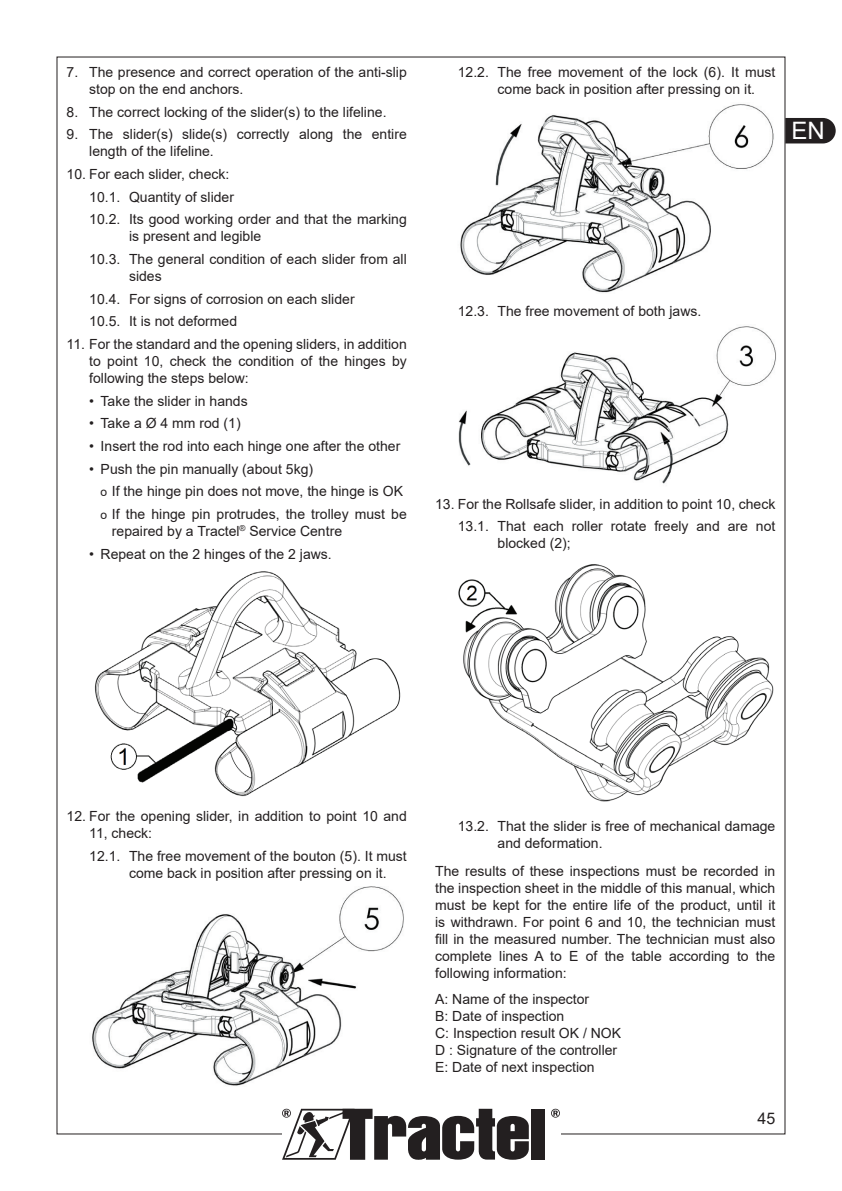
<style>
.page{position:relative;width:842px;height:1191px;background:#fff}
.page>*{position:absolute;margin:0;border:0;box-sizing:border-box;transform-origin:0 0}
.t1{font:24px "Arial";color:#fff}
.t2{font:16px "Arial";color:#231f20}
.t3{font:14px/17px "Arial";color:#231f20}
.s1{font-size:12px}
</style>
<div class="page">
<div style="left:531px;top:1109px;width:13px;height:50px;background:#231f20"></div>
<svg style="left:282px;top:1108px;width:247px;height:51px"></svg>
<svg style="left:551px;top:1108px;width:9px;height:9px"></svg>
<svg style="left:785px;top:118px;width:51px;height:25px"></svg>
<img style="left:95px;top:571px;width:306px;height:226px">
<img style="left:92px;top:886px;width:312px;height:200px">
<img style="left:460px;top:104px;width:314px;height:189px">
<img style="left:458px;top:326px;width:318px;height:158px">
<img style="left:458px;top:564px;width:316px;height:238px">
<p class="t3" style="left:89px;top:63px;width:319px;text-indent:-23px">7. The presence and correct operation of the anti-slip stop on the end anchors.</p>
<p class="t3" style="left:67px;top:103px;width:321px">8. The correct locking of the slider(s) to the lifeline.</p>
<p class="t3" style="left:89px;top:126px;width:319px;text-indent:-23px">9. The slider(s) slide(s) correctly along the entire length of the lifeline.</p>
<p class="t3" style="left:89px;top:162px;width:319px;line-height:22.6px;text-indent:-23px">10. For each slider, check:<br>10.1. Quantity of slider<br>10.2. Its good working order and that the marking</p>
<p class="t3" style="left:89px;top:225px;width:319px;line-height:22.6px;text-indent:40px">is present and legible<br>10.3. The general condition of each slider from all</p>
<p class="t3" style="left:89px;top:264px;width:267px;line-height:22.6px;text-indent:40px">sides<br>10.4. For signs of corrosion on each slider<br>10.5. It is not deformed</p>
<p class="t3" style="left:89px;top:335px;width:319px;text-align:justify;text-indent:-23px">11. For the standard and the opening sliders, in addition to point 10, check the condition of the hinges by following the steps below:</p>
<p class="t3" style="left:89px;top:392px;width:160px">• Take the slider in hands</p>
<p class="t3" style="left:89px;top:415px;width:153px">• Take a Ø 4 mm rod (1)</p>
<p class="t3" style="left:89px;top:437px;width:312px">• Insert the rod into each hinge one after the other</p>
<p class="t3" style="left:101px;top:457px;width:308px;line-height:22.8px;text-indent:-11px">• Push the pin manually (about 5kg)<br><span class="s1">o</span> If the hinge pin does not move, the hinge is OK <span class="s1">o</span> If the hinge pin protrudes, the trolley must be</p>
<p class="t3" style="left:112px;top:522px;width:232px">repaired by a Tractel<sup>®</sup> Service Centre</p>
<p class="t3" style="left:89px;top:545px;width:244px">• Repeat on the 2 hinges of the 2 jaws.</p>
<p class="t3" style="left:497px;top:63px;width:279px;text-indent:-40px">12.2. The free movement of the lock (6). It must come back in position after pressing on it.</p>
<h1 class="t1" style="left:792px;top:114px;width:35px">EN</h1>
<p class="t3" style="left:458px;top:303px;width:245px">12.3. The free movement of both jaws.</p>
<p class="t3" style="left:435px;top:492px;width:342px;line-height:22.6px;text-align:right">13. For the Rollsafe slider, in addition to point 10, check<br>13.1. That each roller rotate freely and are not</p>
<p class="t3" style="left:497px;top:535px;width:75px">blocked (2);</p>
<p class="t3" style="left:89px;top:808px;width:319px;text-indent:-23px">12. For the opening slider, in addition to point 10 and<br>11, check:</p>
<p class="t3" style="left:129px;top:847px;width:279px;text-indent:-40px">12.1. The free movement of the bouton (5). It must come back in position after pressing on it.</p>
<p class="t3" style="left:497px;top:817px;width:279px;text-indent:-40px">13.2. That the slider is free of mechanical damage and deformation.</p>
<p class="t3" style="left:435px;top:863px;width:342px;text-align:justify">The results of these inspections must be recorded in the inspection sheet in the middle of this manual, which must be kept for the entire life of the product, until it is withdrawn. For point 6 and 10, the technician must fill in the measured number. The technician must also complete lines A to E of the table according to the following information:</p>
<p class="t3" style="left:435px;top:990px;width:187px">A: Name of the inspector<br>B: Date of inspection<br>C: Inspection result OK / NOK<br>D : Signature of the controller<br>E: Date of next inspection</p>
<p class="t2" style="left:757px;top:1107px;width:19px">45</p>
</div>
